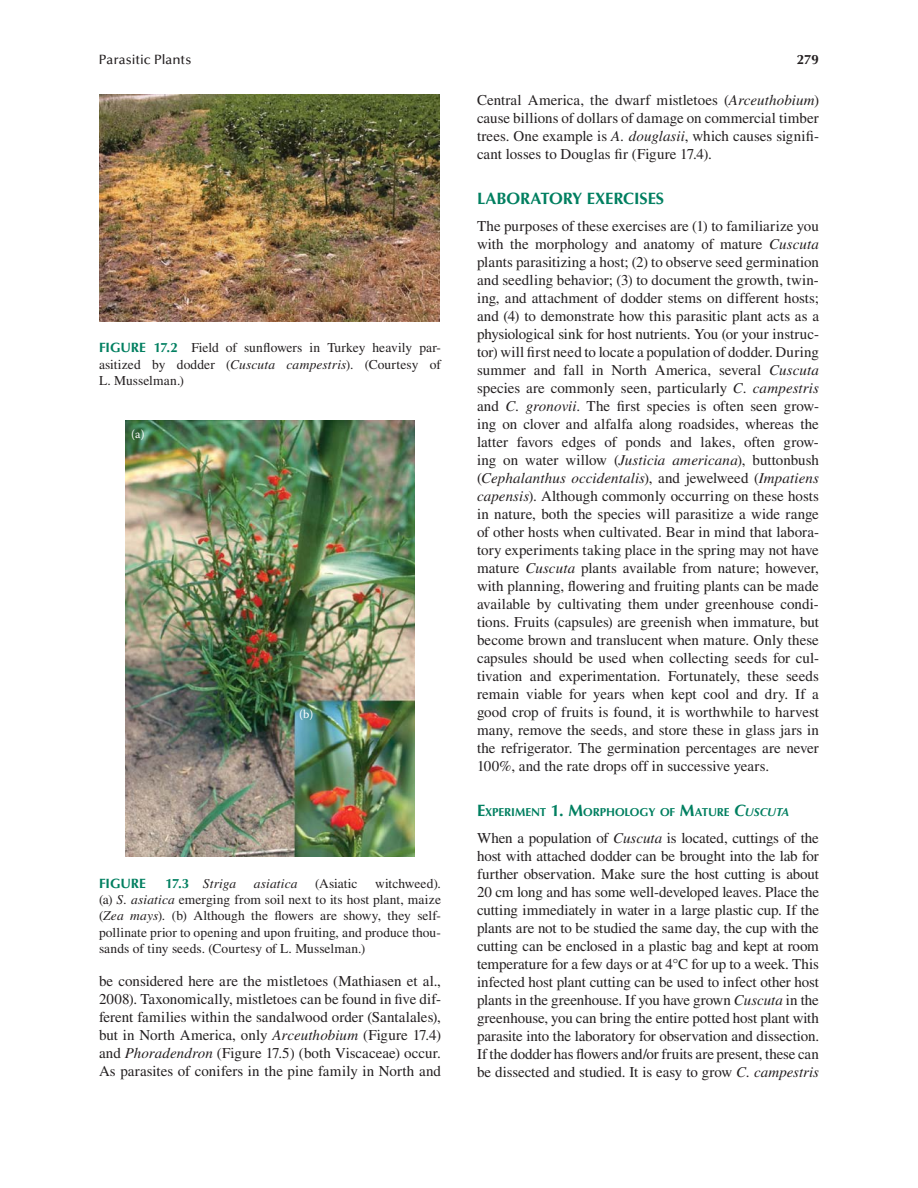
<style>
.page{position:relative;width:918px;height:1188px;background:#fff}
.page>*{position:absolute;margin:0;border:0;box-sizing:border-box;transform-origin:0 0}
.t1{font:700 16.5px "Optima LT Std";letter-spacing:-.005em;color:#007f60}
.t2{font:15px/18px "Times LT Std";color:#231f20;text-align:justify}
.t3{font:13.5px/16.2px "Times LT Std";letter-spacing:.005em;color:#231f20;text-align:justify}
.t4{font:italic 13.5px "Times LT Std";letter-spacing:.015em;color:#231f20}
.t5{font:500 13.5px "Optima LT Std";letter-spacing:.005em;color:#231f20}
.t6{font:700 13.5px "Optima LT Std";letter-spacing:-.005em;color:#007f60}
.t7{font:700 13.5px "Optima LT Std";color:#231f20}
.t8{font:12px "Warnock Pro";color:#fff}
.t9{font:700 11.55px "Optima LT Std";letter-spacing:-.01em;color:#007f60}
.s1{font-family:"Optima LT Std";font-weight:700;color:#007f60}
.s2{font-style:italic}
.s3{font-family:"Optima LT Std";font-weight:700;font-style:normal;color:#007f60}
.s4{font-size:16.5px}
.s5{font-style:italic;font-size:16.5px}
</style>
<div class="page">
<img style="left:99px;top:94px;width:341px;height:227px">
<img style="left:125px;top:421px;width:290px;height:436px">
<p class="t5" style="left:99px;top:51px;width:94px">Parasitic Plants</p>
<p class="t7" style="left:797px;top:53px;width:24px">279</p>
<p class="t3" style="left:99px;top:341px;width:344px"><span class="s1">FIGURE 17.2</span> Field of sunflowers in Turkey heavily par&shy;asitized by dodder (<span class="s2">Cuscuta campestris</span>). (Courtesy of L. Musselman.)</p>
<p class="t8" style="left:131px;top:430px;width:15px">(a)</p>
<p class="t8" style="left:299px;top:709px;width:16px">(b)</p>
<p class="t6" style="left:99px;top:878px;width:48px">FIGURE</p>
<p class="t4" style="left:165px;top:878px;width:72px"><span class="s3">17.3</span> Striga</p>
<p class="t4" style="left:254px;top:878px;width:45px">asiatica</p>
<p class="t3" style="left:315px;top:877px;width:44px">(Asiatic</p>
<p class="t3" style="left:99px;top:877px;width:344px;text-indent:276px">witchweed). (a) <span class="s2">S. asiatica</span> emerging from soil next to its host plant, maize (<span class="s2">Zea mays</span>). (b) Although the flowers are showy, they self&shy;pollinate prior to opening and upon fruiting, and produce thou&shy;sands of tiny seeds. (Courtesy of L. Musselman.)</p>
<p class="t2" style="left:99px;top:973px;width:344px">be considered here are the mistletoes (Mathiasen et al., 2008). Taxonomically, mistletoes can be found in five dif&shy;ferent families within the sandalwood order (Santalales), but in North America, only <span class="s2">Arceuthobium</span> (Figure 17.4) and <span class="s2">Phoradendron</span> (Figure 17.5) (both Viscaceae) occur.<br>As parasites of conifers in the pine family in North and</p>
<p class="t2" style="left:477px;top:92px;width:344px">Central America, the dwarf mistletoes (<span class="s2">Arceuthobium</span>) cause billions of dollars of damage on commercial timber trees. One example is <span class="s2">A. douglasii</span>, which causes signifi&shy;cant losses to Douglas fir (Figure 17.4).</p>
<p class="t1" style="left:477px;top:191px;width:189px">LABORATORY EXERCISES</p>
<p class="t2" style="left:477px;top:218px;width:344px">The purposes of these exercises are (1) to familiarize you with the morphology and anatomy of mature <span class="s2">Cuscuta </span>plants parasitizing a host; (2) to observe seed germination and seedling behavior; (3) to document the growth, twin&shy;ing, and attachment of dodder stems on different hosts; and (4) to demonstrate how this parasitic plant acts as a physiological sink for host nutrients. You (or your instruc&shy;tor) will first need to locate a population of dodder. During summer and fall in North America, several <span class="s2">Cuscuta </span>species are commonly seen, particularly <span class="s2">C. campestris </span>and <span class="s2">C. gronovii</span>. The first species is often seen grow&shy;ing on clover and alfalfa along roadsides, whereas the latter favors edges of ponds and lakes, often grow&shy;ing on water willow (<span class="s2">Justicia americana</span>), buttonbush (<span class="s2">Cephalanthus occidentalis</span>), and jewelweed (<span class="s2">Impatiens capensis</span>). Although commonly occurring on these hosts in nature, both the species will parasitize a wide range of other hosts when cultivated. Bear in mind that labora&shy;tory experiments taking place in the spring may not have mature <span class="s2">Cuscuta</span> plants available from nature; however, with planning, flowering and fruiting plants can be made available by cultivating them under greenhouse condi&shy;tions. Fruits (capsules) are greenish when immature, but become brown and translucent when mature. Only these capsules should be used when collecting seeds for cul&shy;tivation and experimentation. Fortunately, these seeds remain viable for years when kept cool and dry. If a good crop of fruits is found, it is worthwhile to harvest many, remove the seeds, and store these in glass jars in the refrigerator. The germination percentages are never 100%, and the rate drops off in successive years.</p>
<p class="t9" style="left:477px;top:805px;width:314px"><span class="s4">E</span>XPERIMENT <span class="s4">1. M</span>ORPHOLOGY OF <span class="s4">M</span>ATURE <span class="s5">C</span><span class="s2">USCUTA</span></p>
<p class="t2" style="left:477px;top:830px;width:344px">When a population of <span class="s2">Cuscuta</span> is located, cuttings of the host with attached dodder can be brought into the lab for further observation. Make sure the host cutting is about 20 cm long and has some well-developed leaves. Place the cutting immediately in water in a large plastic cup. If the plants are not to be studied the same day, the cup with the cutting can be enclosed in a plastic bag and kept at room temperature for a few days or at 4°C for up to a week. This infected host plant cutting can be used to infect other host plants in the greenhouse. If you have grown <span class="s2">Cuscuta</span> in the greenhouse, you can bring the entire potted host plant with parasite into the laboratory for observation and dissection.<br>If the dodder has flowers and/or fruits are present, these can be dissected and studied. It is easy to grow <span class="s2">C. campestris</span></p>
</div>
